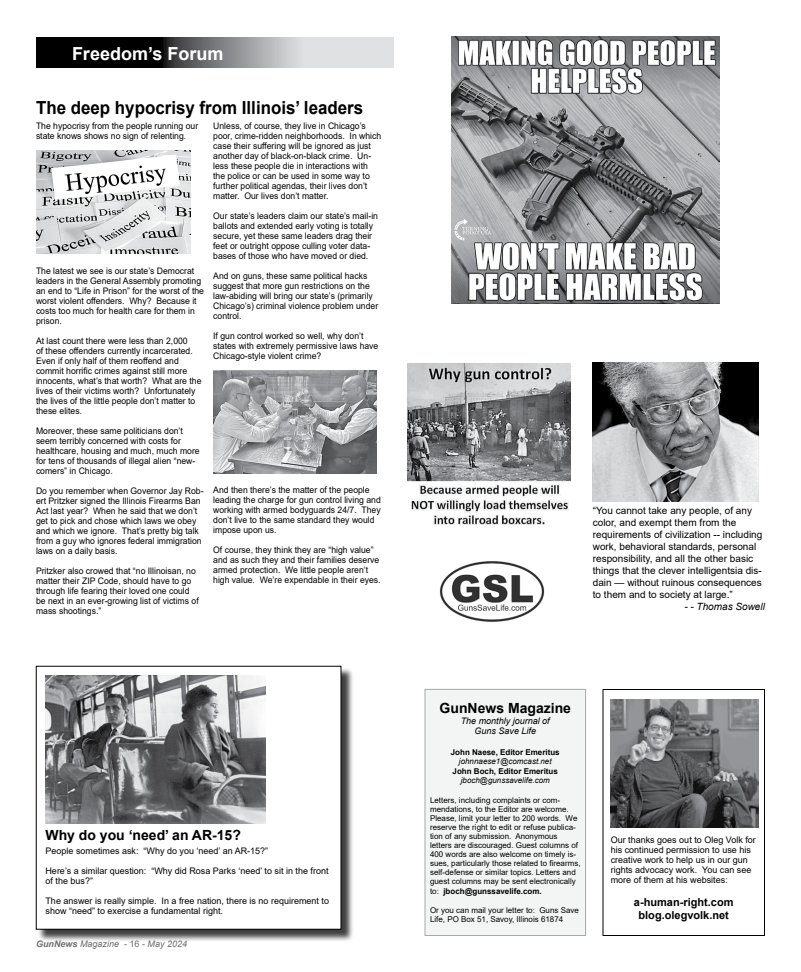
<style>
.page{position:relative;width:801px;height:972px;background:#fff}
.page>*{position:absolute;margin:0;border:0;box-sizing:border-box;transform-origin:0 0}
.t1{font:700 18px "Arial";color:#000;scale:.94 1}
.t2{font:700 18px "Arial";color:#fff}
.t3{font:700 14px "Arial";color:#000}
.t4{font:700 11px/13px "Arial";color:#000;text-align:center}
.t5{font:10px/12px "Arial";color:#000}
.t6{font:italic 10px "Arial";color:#000}
.t7{font:9px/10px "Arial";color:#000;scale:.96 1}
.t8{font:9px/10px "Arial";color:#000}
.t9{font:italic 9px/10.8px "Arial";color:#000;text-align:center}
.t10{font:italic 9px "Arial";color:#6d6f71}
.t11{font:8px/9.1px "Arial";color:#000}
.t12{font:700 8px "Arial";color:#000}
.t13{font:italic 8px "Arial";color:#000}
.s1{font-weight:700}
.s2{font-style:normal}
</style>
<div class="page">
<svg style="left:36px;top:37px;width:358px;height:31px;background:#6e6f70"></svg>
<div style="left:425px;top:689px;width:161px;height:247px;background:#f3f4f4"></div>
<div style="left:425px;top:689px;width:161px;height:247px;border:1px solid #a5a7a9"></div>
<div style="left:603px;top:689px;width:162px;height:247px;border:1px solid #000"></div>
<img style="left:610px;top:699px;width:149px;height:129px">
<img style="left:593px;top:362px;width:165px;height:140px">
<img style="left:452px;top:36px;width:267px;height:268px">
<img style="left:36px;top:151px;width:154px;height:103px">
<img style="left:213px;top:371px;width:163px;height:103px">
<div style="left:38px;top:668px;width:325px;height:278px;background:#000;opacity:.75"></div>
<div style="left:36px;top:666px;width:305px;height:263px;background:#fff"></div>
<img style="left:45px;top:676px;width:221px;height:147px">
<img style="left:407px;top:364px;width:163px;height:161px">
<img style="left:440px;top:561px;width:105px;height:61px">
<h1 class="t2" style="left:72px;top:41px;width:153px">Freedom’s Forum</h1>
<h1 class="t1" style="left:36px;top:95px;width:350px">The deep hypocrisy from Illinois’ leaders</h1>
<p class="t7" style="left:36px;top:121px;width:171px">The hypocrisy from the people running our state knows shows no sign of relenting.</p>
<p class="t7" style="left:36px;top:266px;width:177px">The latest we see is our state’s Democrat leaders in the General Assembly promoting an end to “Life in Prison” for the worst of the worst violent offenders. Why? Because it costs too much for health care for them in prison.</p>
<p class="t7" style="left:36px;top:336px;width:174px">At last count there were less than 2,000<br>of these offenders currently incarcerated.<br>Even if only half of them reoffend and commit horrific crimes against still more innocents, what’s that worth? What are the lives of their victims worth? Unfortunately the lives of the little people don’t matter to these elites.</p>
<p class="t7" style="left:36px;top:426px;width:172px">Moreover, these same politicians don’t seem terribly concerned with costs for healthcare, housing and much, much more for tens of thousands of illegal alien “new&shy;comers” in Chicago.</p>
<p class="t7" style="left:36px;top:486px;width:176px">Do you remember when Governor Jay Rob&shy;ert Pritzker signed the Illinois Firearms Ban Act last year? When he said that we don’t get to pick and chose which laws we obey and which we ignore. That’s pretty big talk from a guy who ignores federal immigration laws on a daily basis.</p>
<p class="t7" style="left:36px;top:566px;width:171px">Pritzker also crowed that “no Illinoisan, no matter their ZIP Code, should have to go through life fearing their loved one could be next in an ever-growing list of victims of mass shootings.”</p>
<p class="t7" style="left:213px;top:121px;width:177px">Unless, of course, they live in Chicago’s poor, crime-ridden neighborhoods. In which case their suffering will be ignored as just another day of black-on-black crime. Un&shy;less these people die in interactions with the police or can be used in some way to further political agendas, their lives don’t matter. Our lives don’t matter.</p>
<p class="t7" style="left:213px;top:211px;width:173px">Our state’s leaders claim our state’s mail-in ballots and extended early voting is totally secure, yet these same leaders drag their feet or outright oppose culling voter data&shy;bases of those who have moved or died.</p>
<p class="t7" style="left:213px;top:271px;width:173px">And on guns, these same political hacks suggest that more gun restrictions on the law-abiding will bring our state’s (primarily Chicago’s) criminal violence problem under control.</p>
<p class="t7" style="left:213px;top:331px;width:174px">If gun control worked so well, why don’t states with extremely permissive laws have<br>Chicago-style violent crime?</p>
<p class="t7" style="left:213px;top:485px;width:176px">And then there’s the matter of the people leading the charge for gun control living and working with armed bodyguards 24/7. They don’t live to the same standard they would impose upon us.</p>
<p class="t7" style="left:213px;top:545px;width:176px">Of course, they think they are “high value” and as such they and their families deserve armed protection. We little people aren’t high value. We’re expendable in their eyes.</p>
<h2 class="t3" style="left:46px;top:825px;width:197px">Why do you ‘need’ an AR-15?</h2>
<p class="t8" style="left:46px;top:846px;width:224px">People sometimes ask: “Why do you ‘need’ an AR-15?”</p>
<p class="t8" style="left:46px;top:866px;width:285px">Here’s a similar question: “Why did Rosa Parks ‘need’ to sit in the front of the bus?”</p>
<p class="t8" style="left:46px;top:896px;width:285px">The answer is really simple. In a free nation, there is no requirement to show “need” to exercise a fundamental right.</p>
<p class="t10" style="left:36px;top:938px;width:153px"><span class="s1">GunNews</span> Magazine <span class="s2">- 16 -</span> May 2024</p>
<p class="t5" style="left:593px;top:504px;width:171px">“You cannot take any people, of any color, and exempt them from the requirements of civilization -- including work, behavioral standards, personal responsibility, and all the other basic things that the clever intelligentsia dis&shy;dain — without ruinous consequences to them and to society at large.”</p>
<p class="t6" style="left:684px;top:600px;width:82px">- - Thomas Sowell</p>
<h2 class="t3" style="left:440px;top:698px;width:133px">GunNews Magazine</h2>
<p class="t9" style="left:461px;top:715px;width:91px">The monthly journal of<br>Guns Save Life</p>
<p class="t12" style="left:451px;top:747px;width:110px">John Naese, Editor Emeritus</p>
<p class="t13" style="left:459px;top:756px;width:94px">johnnaese1@comcast.net</p>
<p class="t12" style="left:453px;top:766px;width:107px">John Boch, Editor Emeritus</p>
<p class="t13" style="left:461px;top:775px;width:91px">jboch@gunssavelife.com</p>
<p class="t11" style="left:430px;top:796px;width:152px">Letters, including complaints or com&shy;mendations, to the Editor are welcome.<br>Please, limit your letter to 200 words. We reserve the right to edit or refuse publica&shy;tion of any submission. Anonymous letters are discouraged. Guest columns of 400 words are also welcome on timely is&shy;sues, particularly those related to firearms, self-defense or similar topics. Letters and guest columns may be sent electronically to: <span class="s1">jboch@gunssavelife.com.</span></p>
<p class="t11" style="left:430px;top:906px;width:150px">Or you can mail your letter to: Guns Save<br>Life, PO Box 51, Savoy, Illinois 61874</p>
<p class="t8" style="left:611px;top:835px;width:147px">Our thanks goes out to Oleg Volk for his continued permission to use his creative work to help us in our gun rights advocacy work. You can see more of them at his websites:</p>
<p class="t4" style="left:634px;top:896px;width:101px">a-human-right.com blog.olegvolk.net</p>
</div>
